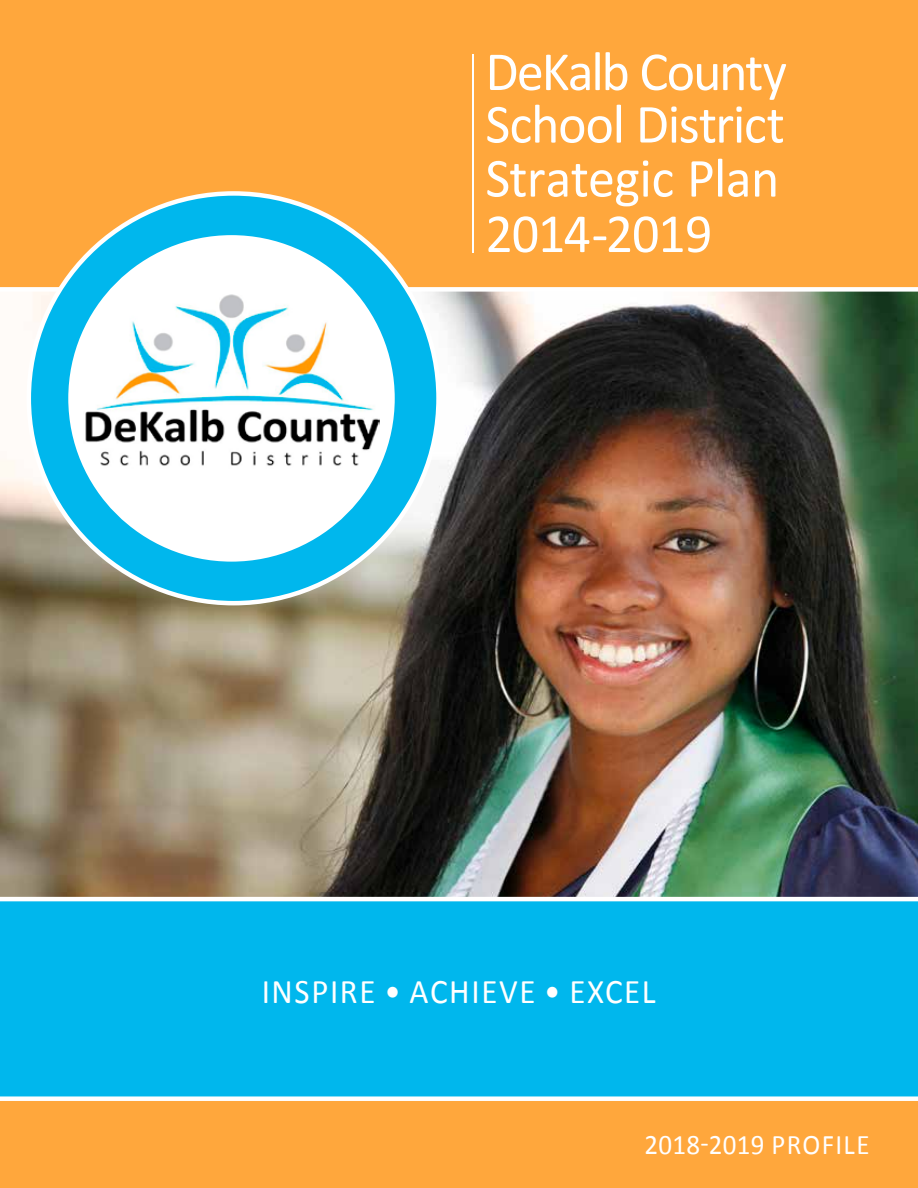
<style>
.page{position:relative;width:918px;height:1188px;background:#ffa73c}
.page>*{position:absolute;margin:0;border:0;box-sizing:border-box;transform-origin:0 0}
.t1{font:55.65px/54px "Calibri";letter-spacing:-.02em;color:#fff}
.t2{font:34.65px "Calibri";letter-spacing:.05em;color:#fff;scale:.95 1}
.t3{font:28.35px "Calibri";letter-spacing:.025em;color:#fff;scale:.95 1}
</style>
<div class="page">
<img style="left:0;top:287px;width:918px;height:610px">
<div style="left:0;top:897px;width:918px;height:204px;background:#00b7ed"></div>
<hr style="left:472px;top:54px;width:1px;height:199px;background:#fff">
<div style="left:29px;top:193px;width:410px;height:410px;background:#00b7ed;border-radius:50%"></div>
<div style="left:68px;top:235px;width:327px;height:327px;background:#fff;border-radius:50%"></div>
<img style="left:83px;top:291px;width:297px;height:197px">
<p class="t1" style="left:485px;top:45px;width:303px">DeKalb County<br>School District<br>Strategic Plan<br>2014-2019</p>
<p class="t2" style="left:262px;top:969px;width:416px">INSPIRE • ACHIEVE • EXCEL</p>
<p class="t3" style="left:645px;top:1127px;width:238px">2018-2019 PROFILE</p>
</div>
